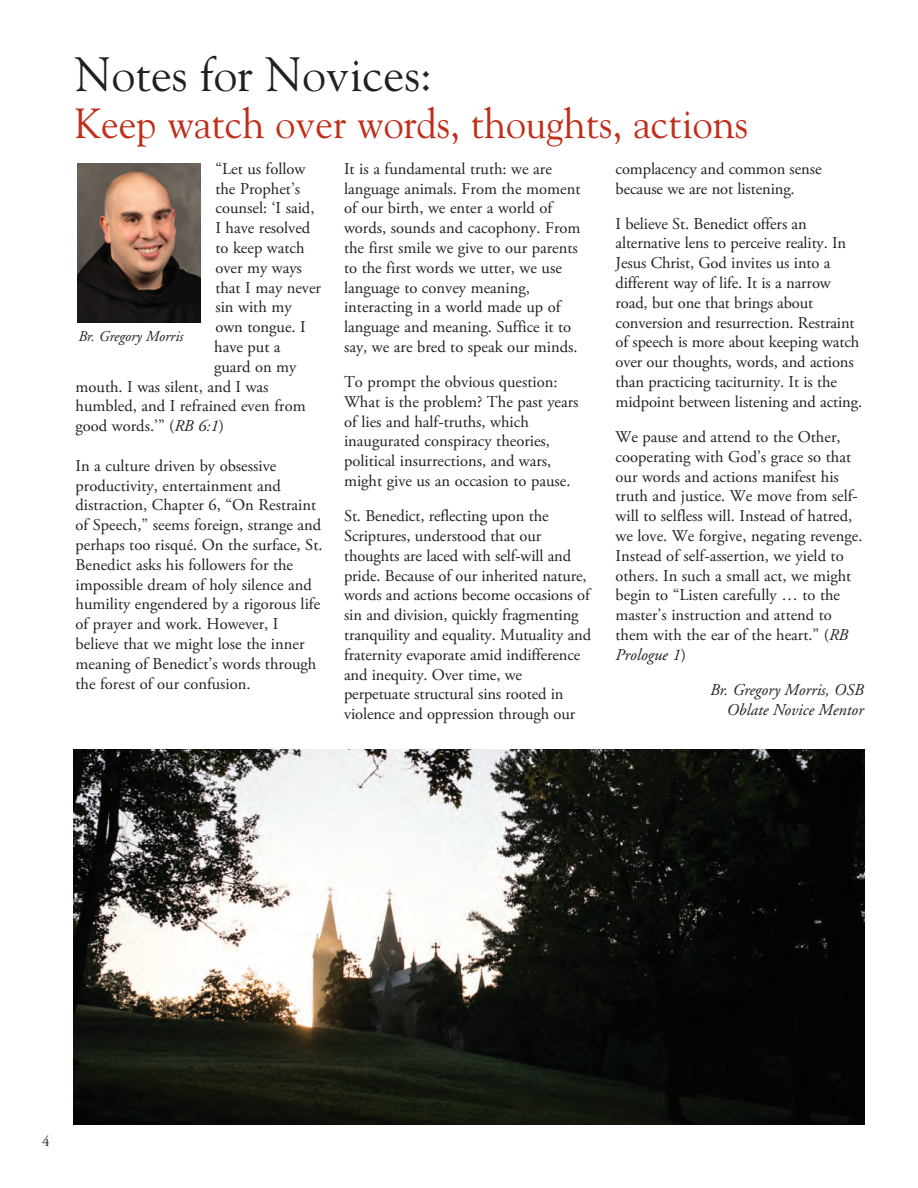
<style>
.page{position:relative;width:918px;height:1188px;background:#fff}
.page>*{position:absolute;margin:0;border:0;box-sizing:border-box;transform-origin:0 0}
.t1{font:48px "Goudy";color:#231f20}
.t2{font:42px "Goudy";color:#c02d19;scale:.95 1}
.t3{font:16.5px/19.8px "Adobe Garamond Pro";color:#231f20}
.t4{font:italic 16.5px/19.8px "Adobe Garamond";color:#231f20;text-align:right}
.t5{font:italic 15px "Adobe Garamond";color:#231f20}
.t6{font:15px "Adobe Garamond";color:#231f20}
.s1{font-style:italic}
</style>
<div class="page">
<img style="left:78px;top:163px;width:122px;height:160px">
<img style="left:73px;top:749px;width:792px;height:376px">
<h1 class="t1" style="left:75px;top:45px;width:358px">Notes for Novices:</h1>
<h2 class="t2" style="left:75px;top:97px;width:710px">Keep watch over words, thoughts, actions</h2>
<p class="t3" style="left:215px;top:159px;width:92px">“Let us follow</p>
<p class="t3" style="left:215px;top:179px;width:86px">the Prophet’s</p>
<p class="t3" style="left:215px;top:199px;width:101px">counsel: ‘I said,</p>
<p class="t3" style="left:215px;top:219px;width:96px">I have resolved</p>
<p class="t3" style="left:215px;top:238px;width:91px">to keep watch</p>
<p class="t3" style="left:215px;top:258px;width:88px">over my ways</p>
<p class="t3" style="left:215px;top:278px;width:107px">that I may never</p>
<p class="t3" style="left:215px;top:298px;width:78px">sin with my</p>
<p class="t3" style="left:215px;top:318px;width:92px">own tongue. I</p>
<p class="t3" style="left:214px;top:337px;width:68px">have put a</p>
<p class="t3" style="left:214px;top:357px;width:84px">guard on my</p>
<p class="t3" style="left:76px;top:377px;width:195px">mouth. I was silent, and I was</p>
<p class="t3" style="left:76px;top:397px;width:232px">humbled, and I refrained even from</p>
<p class="t3" style="left:76px;top:417px;width:150px">good words.’” (<span class="s1">RB 6:1</span>)</p>
<p class="t3" style="left:76px;top:456px;width:249px">In a culture driven by obsessive productivity, entertainment and distraction, Chapter 6, “On Restraint of Speech,” seems foreign, strange and perhaps too risqué. On the surface, St.<br>Benedict asks his followers for the impossible dream of holy silence and humility engendered by a rigorous life of prayer and work. However, I believe that we might lose the inner meaning of Benedict’s words through the forest of our confusion.</p>
<p class="t5" style="left:78px;top:329px;width:107px">Br. Gregory Morris</p>
<p class="t3" style="left:344px;top:159px;width:238px">It is a fundamental truth: we are language animals. From the moment of our birth, we enter a world of words, sounds and cacophony. From the first smile we give to our parents to the first words we utter, we use language to convey meaning, interacting in a world made up of language and meaning. Suffice it to say, we are bred to speak our minds.</p>
<p class="t3" style="left:344px;top:372px;width:236px">To prompt the obvious question:<br>What is the problem? The past years of lies and half-truths, which inaugurated conspiracy theories, political insurrections, and wars, might give us an occasion to pause.</p>
<p class="t3" style="left:344px;top:507px;width:249px">St. Benedict, reflecting upon the Scriptures, understood that our thoughts are laced with self-will and pride. Because of our inherited nature, words and actions become occasions of sin and division, quickly fragmenting tranquility and equality. Mutuality and fraternity evaporate amid indifference and inequity. Over time, we perpetuate structural sins rooted in violence and oppression through our</p>
<p class="t3" style="left:616px;top:159px;width:207px">complacency and common sense because we are not listening.</p>
<p class="t3" style="left:616px;top:214px;width:248px">I believe St. Benedict offers an alternative lens to perceive reality. In Jesus Christ, God invites us into a different way of life. It is a narrow road, but one that brings about conversion and resurrection. Restraint of speech is more about keeping watch over our thoughts, words, and actions than practicing taciturnity. It is the midpoint between listening and acting.</p>
<p class="t3" style="left:616px;top:427px;width:248px">We pause and attend to the Other, cooperating with God’s grace so that our words and actions manifest his truth and justice. We move from self&shy;will to selfless will. Instead of hatred, we love. We forgive, negating revenge.<br>Instead of self-assertion, we yield to others. In such a small act, we might begin to “Listen carefully … to the master’s instruction and attend to them with the ear of the heart.” (<span class="s1">RB Prologue 1</span>)</p>
<p class="t4" style="left:709px;top:680px;width:155px">Br. Gregory Morris, OSB<br>Oblate Novice Mentor</p>
<p class="t6" style="left:42px;top:1134px;width:9px">4</p>
</div>
